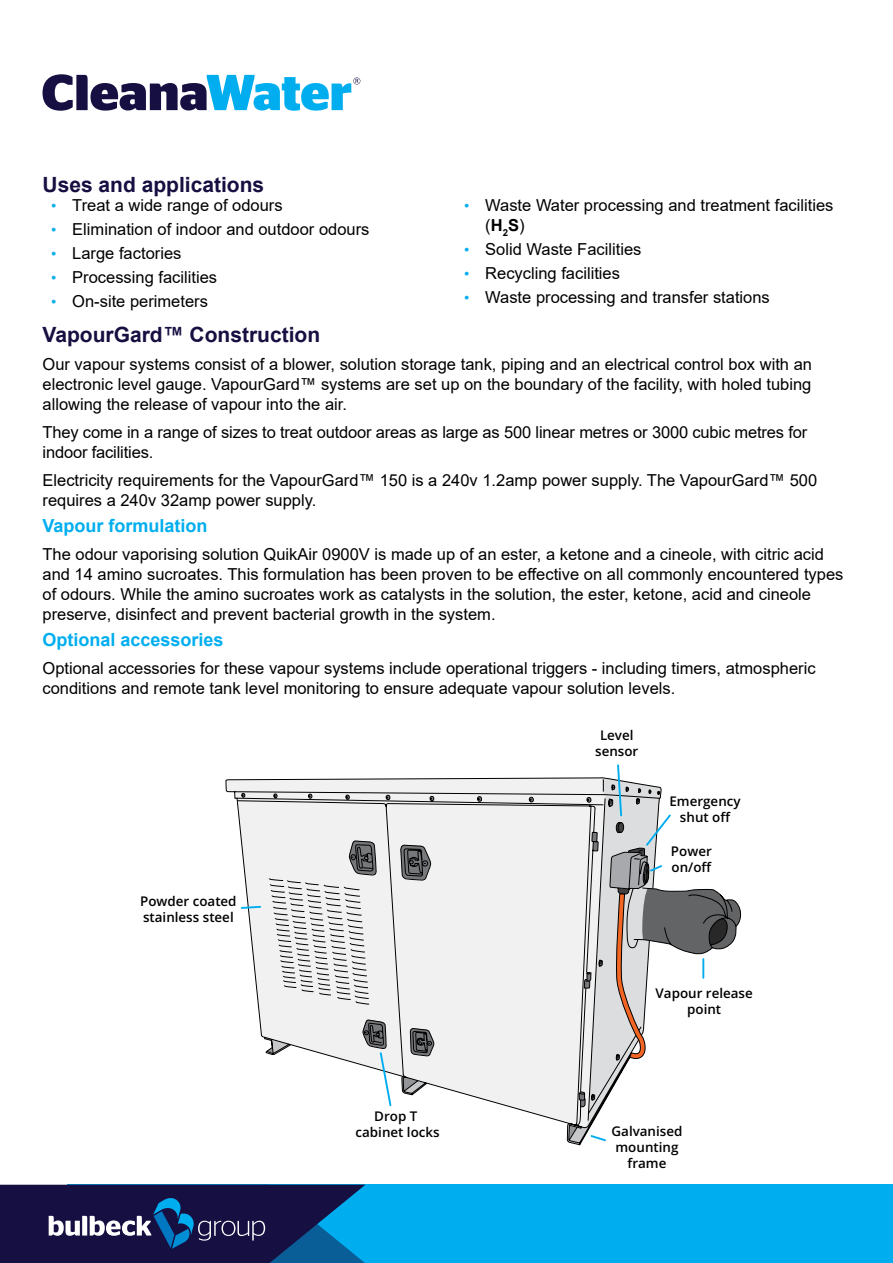
<style>
.page{position:relative;width:893px;height:1263px;background:#fff}
.page>*{position:absolute;margin:0;border:0;box-sizing:border-box;transform-origin:0 0}
.t1{font:700 21px "Arial";color:#160f41}
.t2{font:700 18px "Arial";color:#00aeef}
.t3{font:16.5px/19.8px "Arial";color:#000}
.t4{font:600 13.35px/16px "Open Sans";color:#000;text-align:center}
.s1{font-size:15px;color:#00aeef}
.s2{font-weight:700}
</style>
<div class="page">
<svg style="left:43px;top:74px;width:317px;height:37px"></svg>
<div style="left:67px;top:1185px;width:826px;height:78px;background:#00aeef"></div>
<svg style="left:0;top:1185px;width:365px;height:78px;background:#1e2e60"></svg>
<svg style="left:705px;top:888px;width:36px;height:65px"></svg>
<svg style="left:225px;top:764px;width:480px;height:382px"></svg>
<p class="t1" style="left:43px;top:170px;width:223px">Uses and applications</p>
<p class="t3" style="left:51px;top:195px;width:233px"><span class="s1">•</span> Treat a wide range of odours</p>
<p class="t3" style="left:51px;top:219px;width:320px"><span class="s1">•</span> Elimination of indoor and outdoor odours</p>
<p class="t3" style="left:51px;top:243px;width:132px"><span class="s1">•</span> Large factories</p>
<p class="t3" style="left:51px;top:267px;width:168px"><span class="s1">•</span> Processing facilities</p>
<p class="t3" style="left:51px;top:291px;width:158px"><span class="s1">•</span> On-site perimeters</p>
<p class="t3" style="left:485px;top:195px;width:350px;text-indent:-21px"><span class="s1">•</span> Waste Water processing and treatment facilities (<span class="s2">H</span><sub>2</sub><span class="s2">S</span>)</p>
<p class="t3" style="left:464px;top:239px;width:179px"><span class="s1">•</span> Solid Waste Facilities</p>
<p class="t3" style="left:464px;top:263px;width:158px"><span class="s1">•</span> Recycling facilities</p>
<p class="t3" style="left:464px;top:287px;width:307px"><span class="s1">•</span> Waste processing and transfer stations</p>
<p class="t1" style="left:43px;top:320px;width:279px">VapourGard™ Construction</p>
<p class="t3" style="left:43px;top:355px;width:771px;text-align:justify">Our vapour systems consist of a blower, solution storage tank, piping and an electrical control box with an electronic level gauge. VapourGard™ systems are set up on the boundary of the facility, with holed tubing allowing the release of vapour into the air.</p>
<p class="t3" style="left:43px;top:423px;width:766px">They come in a range of sizes to treat outdoor areas as large as 500 linear metres or 3000 cubic metres for indoor facilities.</p>
<p class="t3" style="left:43px;top:471px;width:776px">Electricity requirements for the VapourGard™ 150 is a 240v 1.2amp power supply. The VapourGard™ 500 requires a 240v 32amp power supply.</p>
<p class="t2" style="left:43px;top:513px;width:167px">Vapour formulation</p>
<p class="t3" style="left:43px;top:545px;width:802px">The odour vaporising solution QuikAir 0900V is made up of an ester, a ketone and a cineole, with citric acid and 14 amino sucroates. This formulation has been proven to be effective on all commonly encountered types of odours. While the amino sucroates work as catalysts in the solution, the ester, ketone, acid and cineole preserve, disinfect and prevent bacterial growth in the system.</p>
<p class="t2" style="left:43px;top:627px;width:183px">Optional accessories</p>
<p class="t3" style="left:43px;top:658px;width:775px">Optional accessories for these vapour systems include operational triggers - including timers, atmospheric conditions and remote tank level monitoring to ensure adequate vapour solution levels.</p>
<p class="t4" style="left:140px;top:893px;width:98px;text-align:left">Powder coated stainless steel</p>
<p class="t4" style="left:356px;top:1108px;width:86px">Drop T cabinet locks</p>
<p class="t4" style="left:595px;top:727px;width:45px">Level sensor</p>
<p class="t4" style="left:669px;top:793px;width:73px">Emergency shut off</p>
<p class="t4" style="left:671px;top:843px;width:42px;text-align:left">Power on/off</p>
<p class="t4" style="left:656px;top:984px;width:99px">Vapour release point</p>
<p class="t4" style="left:611px;top:1123px;width:72px">Galvanised mounting frame</p>
</div>
